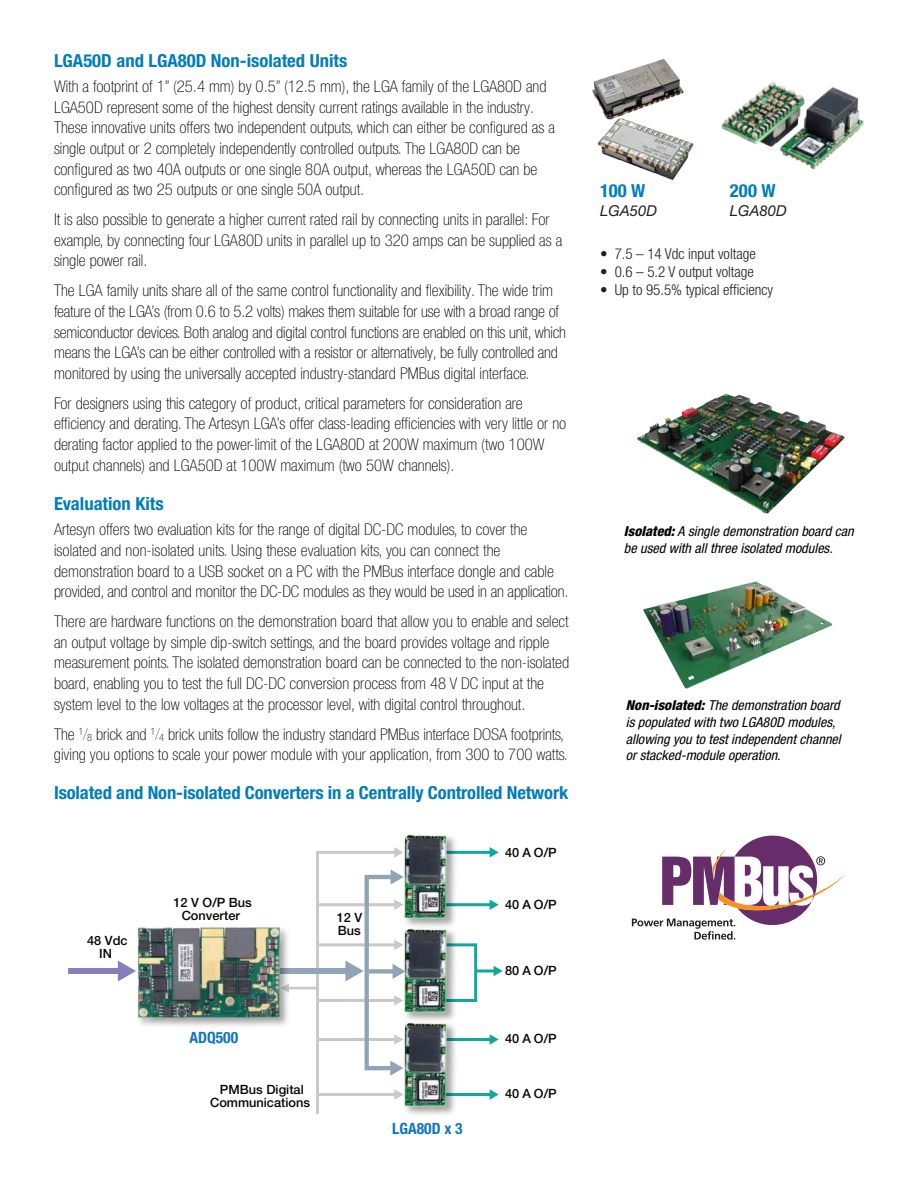
<style>
.page{position:relative;width:918px;height:1188px;background:#fff}
.page>*{position:absolute;margin:0;border:0;box-sizing:border-box;transform-origin:0 0}
.t1{font:700 condensed 18px "Helvetica Neue LT Pro";letter-spacing:-.005em;color:#007dbb;scale:1.04 1}
.t2{font:100 condensed 16.2px/20.7px "Helvetica Neue LT Pro";color:#000;scale:1.04 1}
.t3{font:700 condensed 15.6px "Helvetica Neue LT Pro";color:#1074bc}
.t4{font:300 condensed 15px "Helvetica Neue LT Pro";color:#231f20}
.t5{font:italic 15px "Helvetica Neue LT Pro";color:#231f20}
.t6{font:italic condensed 13.65px/16.8px "Helvetica Neue LT Pro";color:#000}
.t7{font:500 12.75px/13.4px "Helvetica Neue LT Pro";color:#050504;text-align:center}
.s1{font-weight:200}
.s2{font-size:10.05px}
.s3{font-weight:800}
</style>
<div class="page">
<img style="left:637px;top:393px;width:208px;height:121px">
<img style="left:643px;top:581px;width:190px;height:108px">
<img style="left:721px;top:82px;width:143px;height:88px">
<hr style="left:475px;top:969px;width:20px;height:3px;background:#12a79d">
<svg style="left:494px;top:966px;width:9px;height:10px"></svg>
<hr style="left:440px;top:903px;width:51px;height:3px;background:#12a79d">
<svg style="left:490px;top:899px;width:9px;height:11px"></svg>
<svg style="left:465px;top:943px;width:14px;height:59px"></svg>
<hr style="left:440px;top:851px;width:51px;height:3px;background:#12a79d">
<svg style="left:490px;top:847px;width:9px;height:11px"></svg>
<hr style="left:440px;top:1038px;width:51px;height:3px;background:#12a79d">
<svg style="left:490px;top:1034px;width:9px;height:11px"></svg>
<hr style="left:440px;top:1093px;width:51px;height:3px;background:#12a79d">
<svg style="left:490px;top:1089px;width:9px;height:11px"></svg>
<img style="left:404px;top:834px;width:61px;height:81px">
<img style="left:406px;top:915px;width:59px;height:94px">
<img style="left:406px;top:1009px;width:50px;height:106px">
<img style="left:117px;top:927px;width:198px;height:99px">
<svg style="left:315px;top:847px;width:91px;height:267px"></svg>
<div style="left:68px;top:968px;width:53px;height:6px;background:#8580bc"></div>
<svg style="left:118px;top:961px;width:18px;height:20px"></svg>
<svg style="left:632px;top:836px;width:215px;height:104px"></svg>
<img style="left:592px;top:59px;width:92px;height:51px">
<img style="left:597px;top:110px;width:97px;height:71px">
<p class="t1" style="left:54px;top:50px;width:284px">LGA50D and LGA80D Non-isolated Units</p>
<p class="t2" style="left:54px;top:76px;width:483px">With a footprint of 1” (25.4 mm) by 0.5” (12.5 mm), the LGA family of the LGA80D and LGA50D represent some of the highest density current ratings available in the industry.<br>These innovative units offers two independent outputs, which can either be configured as a single output or 2 completely independently controlled outputs. The LGA80D can be configured as two 40A outputs or one single 80A output, whereas the LGA50D can be configured as two 25 outputs or one single 50A output.</p>
<p class="t2" style="left:54px;top:209px;width:490px">It is also possible to generate a higher current rated rail by connecting units in parallel: For example, by connecting four LGA80D units in parallel up to 320 amps can be supplied as a single power rail.</p>
<p class="t2" style="left:54px;top:280px;width:494px">The LGA family units share all of the same control functionality and flexibility. The wide trim feature of the LGA’s (from 0.6 to 5.2 volts) makes them suitable for use with a broad range of semiconductor devices. Both analog and digital control functions are enabled on this unit, which means the LGA’s can be either controlled with a resistor or alternatively, be fully controlled and monitored by using the universally accepted industry-standard PMBus digital interface.</p>
<p class="t2" style="left:54px;top:393px;width:494px">For designers using this category of product, critical parameters for consideration are efficiency and derating. The Artesyn LGA’s offer class-leading efficiencies with very little or no derating factor applied to the power-limit of the LGA80D at 200W maximum (two 100W output channels) and LGA50D at 100W maximum (two 50W channels).</p>
<p class="t1" style="left:54px;top:493px;width:107px">Evaluation Kits</p>
<p class="t2" style="left:54px;top:519px;width:496px">Artesyn offers two evaluation kits for the range of digital DC-DC modules, to cover the isolated and non-isolated units. Using these evaluation kits, you can connect the demonstration board to a USB socket on a PC with the PMBus interface dongle and cable provided, and control and monitor the DC-DC modules as they would be used in an application.</p>
<p class="t2" style="left:54px;top:611px;width:497px">There are hardware functions on the demonstration board that allow you to enable and select an output voltage by simple dip-switch settings, and the board provides voltage and ripple measurement points. The isolated demonstration board can be connected to the non-isolated board, enabling you to test the full DC-DC conversion process from 48 V DC input at the system level to the low voltages at the processor level, with digital control throughout.</p>
<p class="t2" style="left:54px;top:724px;width:496px">The <sup>1</sup><span class="s1">/</span><span class="s2">8</span> brick and <sup>1</sup><span class="s1">/</span><span class="s2">4</span> brick units follow the industry standard PMBus interface DOSA footprints, giving you options to scale your power module with your application, from 300 to 700 watts.</p>
<p class="t1" style="left:54px;top:782px;width:496px">Isolated and Non-isolated Converters in a Centrally Controlled Network</p>
<p class="t7" style="left:87px;top:934px;width:42px">48 Vdc<br>IN</p>
<p class="t7" style="left:505px;top:845px;width:53px">40 A O/P</p>
<p class="t7" style="left:174px;top:896px;width:80px">12 V O/P Bus<br>Converter</p>
<p class="t7" style="left:337px;top:911px;width:27px;text-align:left">12 V<br>Bus</p>
<p class="t7" style="left:505px;top:897px;width:53px">40 A O/P</p>
<p class="t7" style="left:505px;top:964px;width:53px">80 A O/P</p>
<p class="t3" style="left:190px;top:1028px;width:50px">ADQ500</p>
<p class="t7" style="left:505px;top:1032px;width:53px">40 A O/P</p>
<p class="t7" style="left:210px;top:1083px;width:101px">PMBus Digital<br>Communications</p>
<p class="t7" style="left:505px;top:1087px;width:53px">40 A O/P</p>
<p class="t3" style="left:392px;top:1119px;width:72px">LGA80D x 3</p>
<p class="t1" style="left:600px;top:180px;width:45px">100 W</p>
<p class="t5" style="left:600px;top:202px;width:58px">LGA50D</p>
<p class="t1" style="left:730px;top:180px;width:46px">200 W</p>
<p class="t5" style="left:730px;top:202px;width:58px">LGA80D</p>
<p class="t4" style="left:600px;top:245px;width:157px">• 7.5 – 14 Vdc input voltage</p>
<p class="t4" style="left:600px;top:263px;width:155px">• 0.6 – 5.2 V output voltage</p>
<p class="t4" style="left:600px;top:281px;width:175px">• Up to 95.5% typical efficiency</p>
<p class="t6" style="left:624px;top:523px;width:231px"><span class="s3">Isolated:</span> A single demonstration board can be used with all three isolated modules.</p>
<p class="t6" style="left:626px;top:697px;width:216px"><span class="s3">Non-isolated:</span> The demonstration board is populated with two LGA80D modules, allowing you to test independent channel or stacked-module operation.</p>
</div>
